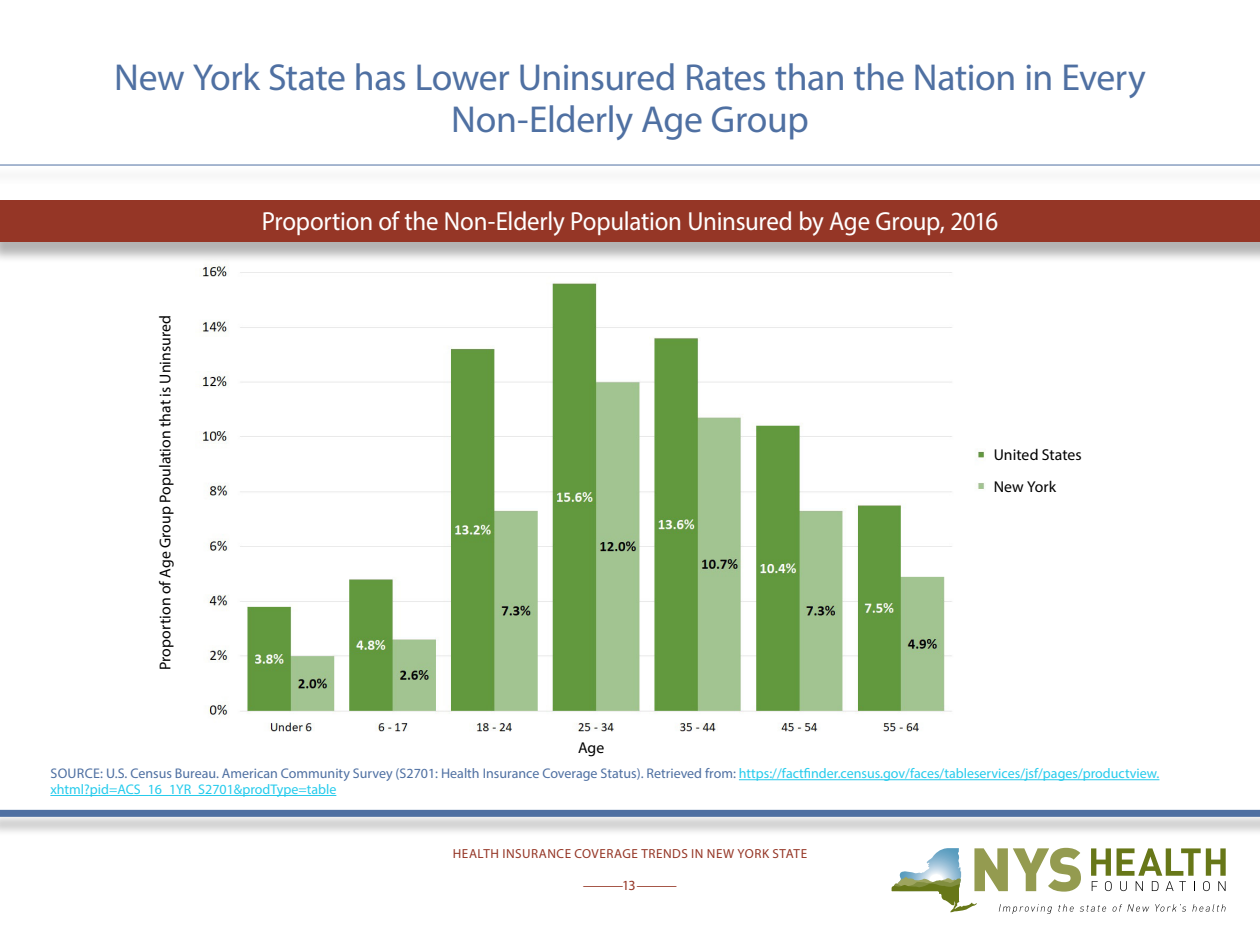
<style>
.page{position:relative;width:1260px;height:945px;background:#fff}
.page>*{position:absolute;margin:0;border:0;box-sizing:border-box;transform-origin:0 0}
.t1{font:37.62px/42px "Myriad Pro";letter-spacing:-.015em;color:#4f70a2;text-align:center}
.t2{font:26.25px "Myriad Pro";letter-spacing:-.01em;color:#fff;scale:.95 1}
.t3{font:15.75px/32px "Myriad Pro";color:#000}
.t4{font:14px/15.8px "Myriad Pro";color:#26cbec}
.t5{font:14px "Myriad Pro";color:#953626;scale:3 1}
.t6{font:13.12px "Myriad Pro";letter-spacing:.04em;color:#953626}
.s1{color:#4f70a2}
</style>
<div class="page">
<div style="left:0;top:811px;width:1260px;height:26px;background:#000;opacity:.3"></div>
<div style="left:0;top:810px;width:1260px;height:7px;background:#4f70a2"></div>
<div style="left:0;top:166px;width:1260px;height:20px;background:#fbfbfb"></div>
<hr style="left:0;top:165px;width:1260px;height:1px;background:#4f70a2">
<hr style="left:739px;top:779px;width:420px;height:1px;background:#26cbec">
<hr style="left:50px;top:795px;width:286px;height:1px;background:#26cbec">
<img style="left:201px;top:264px;width:784px;height:468px">
<div style="left:0;top:203px;width:1260px;height:61px;background:#000;opacity:.3"></div>
<div style="left:0;top:200px;width:1260px;height:42px;background:#953626"></div>
<svg style="left:892px;top:848px;width:334px;height:66px"></svg>
<h1 class="t1" style="left:114px;top:56px;width:1033px">New York State has Lower Uninsured Rates than the Nation in Every<br>Non‐Elderly Age Group</h1>
<p class="t3" style="left:149px;top:670px;width:356px;rotate:-90deg">Proportion of Age Group Population that is Uninsured</p>
<h2 class="t2" style="left:262px;top:205px;width:777px">Proportion of the Non‐Elderly Population Uninsured by Age Group, 2016</h2>
<p class="t3" style="left:578px;top:732px;width:28px">Age</p>
<p class="t3" style="left:994px;top:439px;width:89px">United States<br>New York</p>
<p class="t4" style="left:50px;top:766px;width:1111px"><span class="s1">SOURCE: U.S. Census Bureau. American Community Survey (S2701: Health Insurance Coverage Status). Retrieved from:</span> https://factfinder.census.gov/faces/tableservices/jsf/pages/productview. xhtml?pid=ACS_16_1YR_S2701&amp;prodType=table</p>
<p class="t6" style="left:453px;top:846px;width:356px">HEALTH INSURANCE COVERAGE TRENDS IN NEW YORK STATE</p>
<p class="t5" style="left:582px;top:877px;width:33px">—13—</p>
</div>
